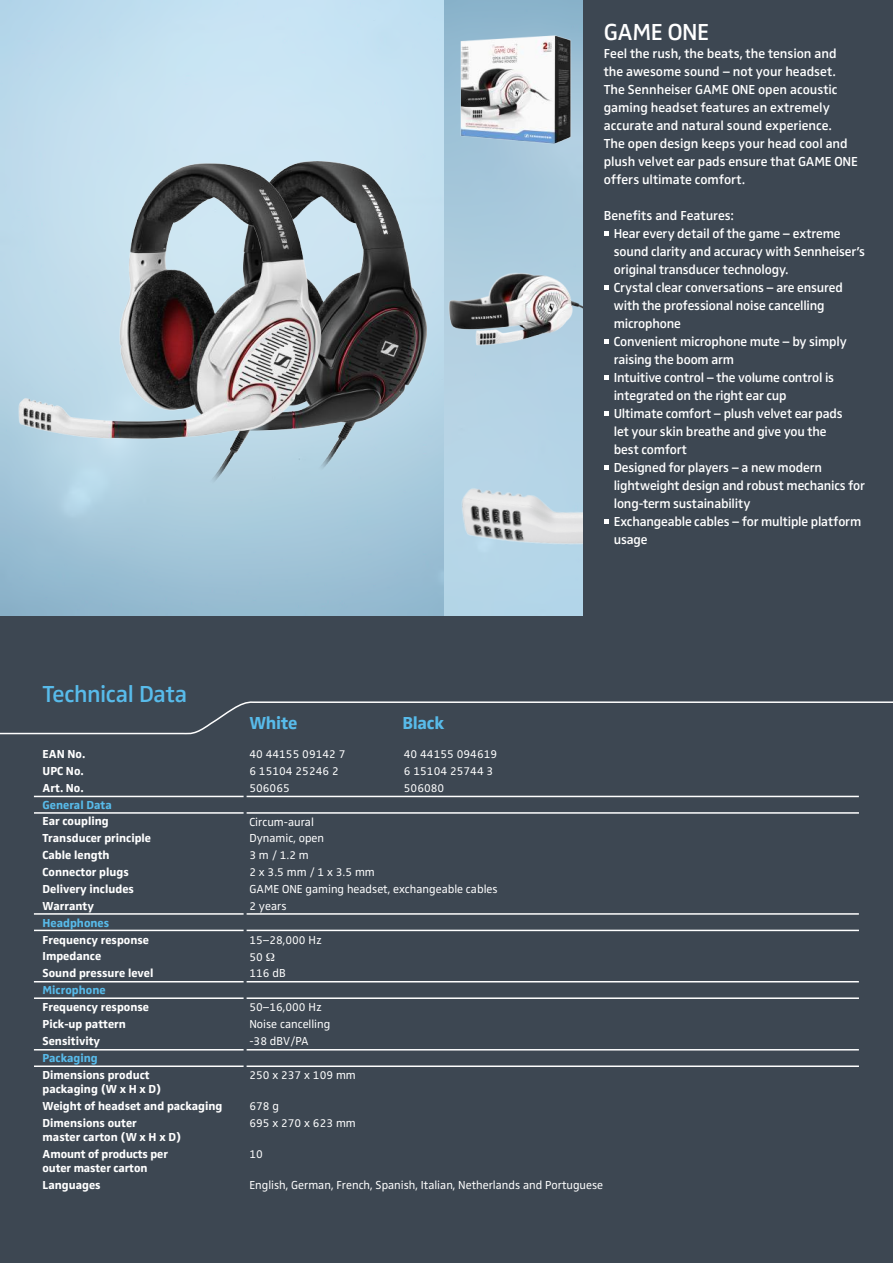
<style>
.page{position:relative;width:893px;height:1263px;background:#3d4752}
.page>*{position:absolute;margin:0;border:0;box-sizing:border-box;transform-origin:0 0}
.t1{font:600 24px "Sennheiser";letter-spacing:-.015em;color:#58bbea}
.t2{font:600 24px "Sennheiser";letter-spacing:-.025em;color:#fff}
.t3{font:700 18px "Sennheiser";letter-spacing:-.015em;color:#58bbea}
.t4{font:600 13.5px/18px "Sennheiser";letter-spacing:-.01em;color:#fff}
.t5{font:700 12px/14.4px "Sennheiser";color:#fff}
.t6{font:12px "Sennheiser";color:#fff}
.t7{font:700 12px "Sennheiser";color:#58bbea}
</style>
<div class="page">
<img style="left:0;top:0;width:444px;height:616px">
<img style="left:444px;top:0;width:139px;height:404px">
<img style="left:444px;top:404px;width:139px;height:212px">
<img style="left:444px;top:26px;width:139px;height:163px">
<img style="left:444px;top:251px;width:139px;height:132px">
<img style="left:334px;top:161px;width:92px;height:310px">
<img style="left:7px;top:111px;width:327px;height:438px">
<svg style="left:604px;top:231px;width:4px;height:4px"></svg>
<svg style="left:604px;top:285px;width:4px;height:4px"></svg>
<svg style="left:604px;top:339px;width:4px;height:4px"></svg>
<svg style="left:604px;top:375px;width:4px;height:4px"></svg>
<svg style="left:604px;top:411px;width:4px;height:4px"></svg>
<svg style="left:604px;top:465px;width:4px;height:4px"></svg>
<svg style="left:604px;top:519px;width:4px;height:4px"></svg>
<hr style="left:34px;top:812px;width:825px;height:2px;background:#fff">
<hr style="left:34px;top:930px;width:825px;height:1px;background:#fff">
<hr style="left:34px;top:997px;width:825px;height:2px;background:#fff">
<hr style="left:34px;top:1065px;width:825px;height:2px;background:#fff">
<hr style="left:34px;top:796px;width:825px;height:1px;background:#fff">
<hr style="left:34px;top:913px;width:825px;height:2px;background:#fff">
<hr style="left:34px;top:981px;width:825px;height:1px;background:#fff">
<hr style="left:34px;top:1049px;width:825px;height:1px;background:#fff">
<svg style="left:0;top:701px;width:893px;height:34px"></svg>
<hr style="left:244px;top:751px;width:3px;height:395px;background:#3d4752">
<h1 class="t1" style="left:42px;top:680px;width:146px">Technical Data</h1>
<h2 class="t3" style="left:249px;top:712px;width:49px">White</h2>
<h2 class="t3" style="left:402px;top:712px;width:43px">Black</h2>
<h1 class="t2" style="left:604px;top:18px;width:107px">GAME ONE</h1>
<p class="t4" style="left:604px;top:44px;width:255px">Feel the rush, the beats, the tension and the awesome sound – not your headset.<br>The Sennheiser GAME ONE open acoustic gaming headset features an extremely accurate and natural sound experience.<br>The open design keeps your head cool and plush velvet ear pads ensure that GAME ONE offers ultimate comfort.</p>
<p class="t4" style="left:614px;top:206px;width:253px;text-indent:-10px">Benefits and Features:<br>Hear every detail of the game – extreme sound clarity and accuracy with Sennheiser’s original transducer technology.<br>Crystal clear conversations – are ensured with the professional noise cancelling microphone<br>Convenient microphone mute – by simply raising the boom arm<br>Intuitive control – the volume control is integrated on the right ear cup<br>Ultimate comfort – plush velvet ear pads<br>let your skin breathe and give you the<br>best comfort<br>Designed for players – a new modern lightweight design and robust mechanics for long-term sustainability<br>Exchangeable cables – for multiple platform usage</p>
<p class="t5" style="left:43px;top:747px;width:44px">EAN No.</p>
<p class="t6" style="left:249px;top:747px;width:98px">40 44155 09142 7</p>
<p class="t6" style="left:404px;top:747px;width:95px">40 44155 094619</p>
<p class="t5" style="left:43px;top:763px;width:43px">UPC No.</p>
<p class="t6" style="left:249px;top:764px;width:91px">6 15104 25246 2</p>
<p class="t6" style="left:404px;top:764px;width:91px">6 15104 25744 3</p>
<p class="t5" style="left:43px;top:780px;width:43px">Art. No.</p>
<p class="t6" style="left:249px;top:781px;width:42px">506065</p>
<p class="t6" style="left:404px;top:781px;width:42px">506080</p>
<p class="t7" style="left:43px;top:797px;width:71px">General Data</p>
<p class="t5" style="left:43px;top:814px;width:68px">Ear coupling</p>
<p class="t6" style="left:249px;top:815px;width:66px">Circum-aural</p>
<p class="t5" style="left:43px;top:831px;width:110px">Transducer principle</p>
<p class="t6" style="left:249px;top:831px;width:76px">Dynamic, open</p>
<p class="t5" style="left:43px;top:848px;width:69px">Cable length</p>
<p class="t6" style="left:249px;top:848px;width:61px">3 m / 1.2 m</p>
<p class="t5" style="left:43px;top:865px;width:88px">Connector plugs</p>
<p class="t6" style="left:249px;top:865px;width:127px">2 x 3.5 mm / 1 x 3.5 mm</p>
<p class="t5" style="left:43px;top:882px;width:93px">Delivery includes</p>
<p class="t6" style="left:249px;top:882px;width:250px">GAME ONE gaming headset, exchangeable cables</p>
<p class="t5" style="left:43px;top:898px;width:53px">Warranty</p>
<p class="t6" style="left:249px;top:899px;width:39px">2 years</p>
<p class="t7" style="left:43px;top:915px;width:68px">Headphones</p>
<p class="t5" style="left:43px;top:932px;width:108px">Frequency response</p>
<p class="t6" style="left:249px;top:933px;width:74px">15–28,000 Hz</p>
<p class="t5" style="left:43px;top:949px;width:60px">Impedance</p>
<p class="t6" style="left:249px;top:950px;width:15px">50</p>
<p class="t5" style="left:43px;top:966px;width:112px">Sound pressure level</p>
<p class="t6" style="left:249px;top:966px;width:38px">116 dB</p>
<p class="t7" style="left:43px;top:983px;width:65px">Microphone</p>
<p class="t5" style="left:43px;top:1000px;width:108px">Frequency response</p>
<p class="t6" style="left:249px;top:1000px;width:74px">50–16,000 Hz</p>
<p class="t5" style="left:43px;top:1017px;width:85px">Pick-up pattern</p>
<p class="t6" style="left:249px;top:1017px;width:82px">Noise cancelling</p>
<p class="t5" style="left:43px;top:1033px;width:59px">Sensitivity</p>
<p class="t6" style="left:249px;top:1034px;width:61px">-38 dBV/PA</p>
<p class="t7" style="left:43px;top:1050px;width:57px">Packaging</p>
<p class="t5" style="left:43px;top:1067px;width:120px">Dimensions product packaging (W x H x D)</p>
<p class="t6" style="left:249px;top:1068px;width:108px">250 x 237 x 109 mm</p>
<p class="t5" style="left:43px;top:1098px;width:181px">Weight of headset and packaging</p>
<p class="t6" style="left:249px;top:1099px;width:31px">678 g</p>
<p class="t5" style="left:43px;top:1115px;width:140px">Dimensions outer<br>master carton (W x H x D)</p>
<p class="t6" style="left:249px;top:1116px;width:108px">695 x 270 x 623 mm</p>
<p class="t5" style="left:43px;top:1146px;width:127px">Amount of products per outer master carton</p>
<p class="t6" style="left:249px;top:1147px;width:15px">10</p>
<p class="t5" style="left:43px;top:1177px;width:60px">Languages</p>
<p class="t6" style="left:249px;top:1178px;width:355px">English, German, French, Spanish, Italian, Netherlands and Portuguese</p>
</div>
